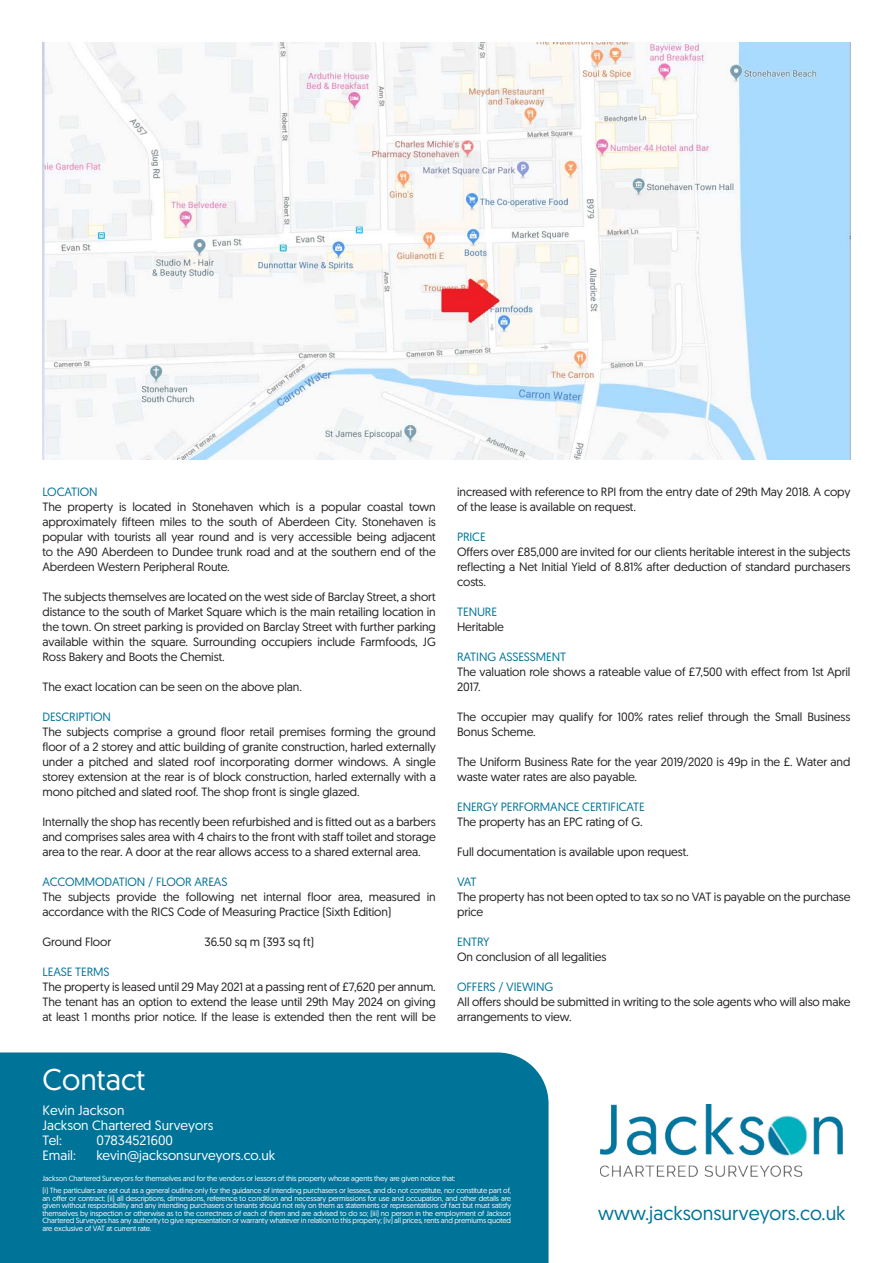
<style>
.page{position:relative;width:893px;height:1263px;background:#fff}
.page>*{position:absolute;margin:0;border:0;box-sizing:border-box;transform-origin:0 0}
.t1{font:30px "Geomanist";color:#fff}
.t2{font:19.5px "Geomanist";color:#007398}
.t3{font:13.5px/15px "Geomanist";color:#fff}
.t4{font:12px/15px "Geomanist";letter-spacing:-.01em;color:#231f20}
.t5{font:12px "Geomanist";letter-spacing:-.01em;color:#007398}
.t6{font:7.5px/7.5px "Geomanist";letter-spacing:-.02em;color:#fff}
</style>
<div class="page">
<img style="left:600px;top:1105px;width:243px;height:72px">
<img style="left:43px;top:43px;width:807px;height:416px">
<div style="left:0;top:1052px;width:549px;height:211px;background:#007398"></div>
<p class="t5" style="left:43px;top:484px;width:57px">LOCATION</p>
<p class="t4" style="left:43px;top:499px;width:395px;text-align:justify">The property is located in Stonehaven which is a popular coastal town approximately fifteen miles to the south of Aberdeen City. Stonehaven is popular with tourists all year round and is very accessible being adjacent to the A90 Aberdeen to Dundee trunk road and at the southern end of the Aberdeen Western Peripheral Route.</p>
<p class="t4" style="left:43px;top:589px;width:395px;text-align:justify">The subjects themselves are located on the west side of Barclay Street, a short distance to the south of Market Square which is the main retailing location in the town. On street parking is provided on Barclay Street with further parking available within the square. Surrounding occupiers include Farmfoods, JG Ross Bakery and Boots the Chemist.</p>
<p class="t4" style="left:43px;top:679px;width:261px">The exact location can be seen on the above plan.</p>
<p class="t5" style="left:43px;top:709px;width:70px">DESCRIPTION</p>
<p class="t4" style="left:43px;top:724px;width:395px;text-align:justify">The subjects comprise a ground floor retail premises forming the ground floor of a 2 storey and attic building of granite construction, harled externally under a pitched and slated roof incorporating dormer windows. A single storey extension at the rear is of block construction, harled externally with a mono pitched and slated roof. The shop front is single glazed.</p>
<p class="t4" style="left:43px;top:814px;width:395px;text-align:justify">Internally the shop has recently been refurbished and is fitted out as a barbers and comprises sales area with 4 chairs to the front with staff toilet and storage area to the rear. A door at the rear allows access to a shared external area.</p>
<p class="t5" style="left:43px;top:874px;width:186px">ACCOMMODATION / FLOOR AREAS</p>
<p class="t4" style="left:43px;top:889px;width:395px">The subjects provide the following net internal floor area, measured in accordance with the RICS Code of Measuring Practice (Sixth Edition)</p>
<p class="t4" style="left:43px;top:934px;width:70px">Ground Floor</p>
<p class="t4" style="left:205px;top:934px;width:111px">36.50 sq m (393 sq ft)</p>
<p class="t5" style="left:43px;top:964px;width:69px">LEASE TERMS</p>
<p class="t4" style="left:43px;top:979px;width:395px;text-align:justify">The property is leased until 29 May 2021 at a passing rent of £7,620 per annum.<br>The tenant has an option to extend the lease until 29th May 2024 on giving at least 1 months prior notice. If the lease is extended then the rent will be</p>
<h1 class="t1" style="left:43px;top:1060px;width:104px">Contact</h1>
<p class="t3" style="left:43px;top:1102px;width:172px">Kevin Jackson<br>Jackson Chartered Surveyors<br>Tel:</p>
<p class="t3" style="left:97px;top:1132px;width:78px">07834521600</p>
<p class="t3" style="left:43px;top:1147px;width:35px">Email:</p>
<p class="t3" style="left:97px;top:1147px;width:180px">kevin@jacksonsurveyors.co.uk</p>
<p class="t4" style="left:457px;top:484px;width:395px">increased with reference to RPI from the entry date of 29th May 2018. A copy of the lease is available on request.</p>
<p class="t5" style="left:457px;top:529px;width:30px">PRICE</p>
<p class="t4" style="left:457px;top:544px;width:395px;text-align:justify">Offers over £85,000 are invited for our clients heritable interest in the subjects reflecting a Net Initial Yield of 8.81% after deduction of standard purchasers costs.</p>
<p class="t5" style="left:457px;top:604px;width:41px">TENURE</p>
<p class="t4" style="left:457px;top:619px;width:48px">Heritable</p>
<p class="t5" style="left:457px;top:649px;width:111px">RATING ASSESSMENT</p>
<p class="t4" style="left:457px;top:664px;width:395px">The valuation role shows a rateable value of £7,500 with effect from 1st April<br>2017.</p>
<p class="t4" style="left:457px;top:709px;width:395px">The occupier may qualify for 100% rates relief through the Small Business<br>Bonus Scheme.</p>
<p class="t4" style="left:457px;top:754px;width:395px">The Uniform Business Rate for the year 2019/2020 is 49p in the £. Water and waste water rates are also payable.</p>
<p class="t5" style="left:457px;top:799px;width:189px">ENERGY PERFORMANCE CERTIFICATE</p>
<p class="t4" style="left:457px;top:814px;width:187px">The property has an EPC rating of G.</p>
<p class="t4" style="left:457px;top:844px;width:233px">Full documentation is available upon request.</p>
<p class="t5" style="left:457px;top:874px;width:21px">VAT</p>
<p class="t4" style="left:457px;top:889px;width:395px">The property has not been opted to tax so no VAT is payable on the purchase price</p>
<p class="t5" style="left:457px;top:934px;width:34px">ENTRY</p>
<p class="t4" style="left:457px;top:949px;width:151px">On conclusion of all legalities</p>
<p class="t5" style="left:457px;top:979px;width:98px">OFFERS / VIEWING</p>
<p class="t4" style="left:457px;top:994px;width:395px">All offers should be submitted in writing to the sole agents who will also make arrangements to view.</p>
<p class="t6" style="left:43px;top:1173px;width:470px;line-height:11.7px">Jackson Chartered Surveyors for themselves and for the vendors or lessors of this property whose agents they are given notice that:<br>(i) The particulars are set out as a general outline only for the guidance of intending purchasers or lessees, and do not constitute, nor constitute part of,</p>
<p class="t6" style="left:43px;top:1194px;width:470px;text-align:justify">an offer or contract; (ii) all descriptions, dimensions, reference to condition and necessary permissions for use and occupation, and other details are given without responsibility and any intending purchasers or tenants should not rely on them as statements or representations of fact but must satisfy themselves by inspection or otherwise as to the correctness of each of them and are advised to do so; (iii) no person in the employment of Jackson Chartered Surveyors has any authority to give representation or warranty whatever in relation to this property; (iv) all prices, rents and premiums quoted are exclusive of VAT at current rate.</p>
<h2 class="t2" style="left:598px;top:1201px;width:249px">www.jacksonsurveyors.co.uk</h2>
</div>
